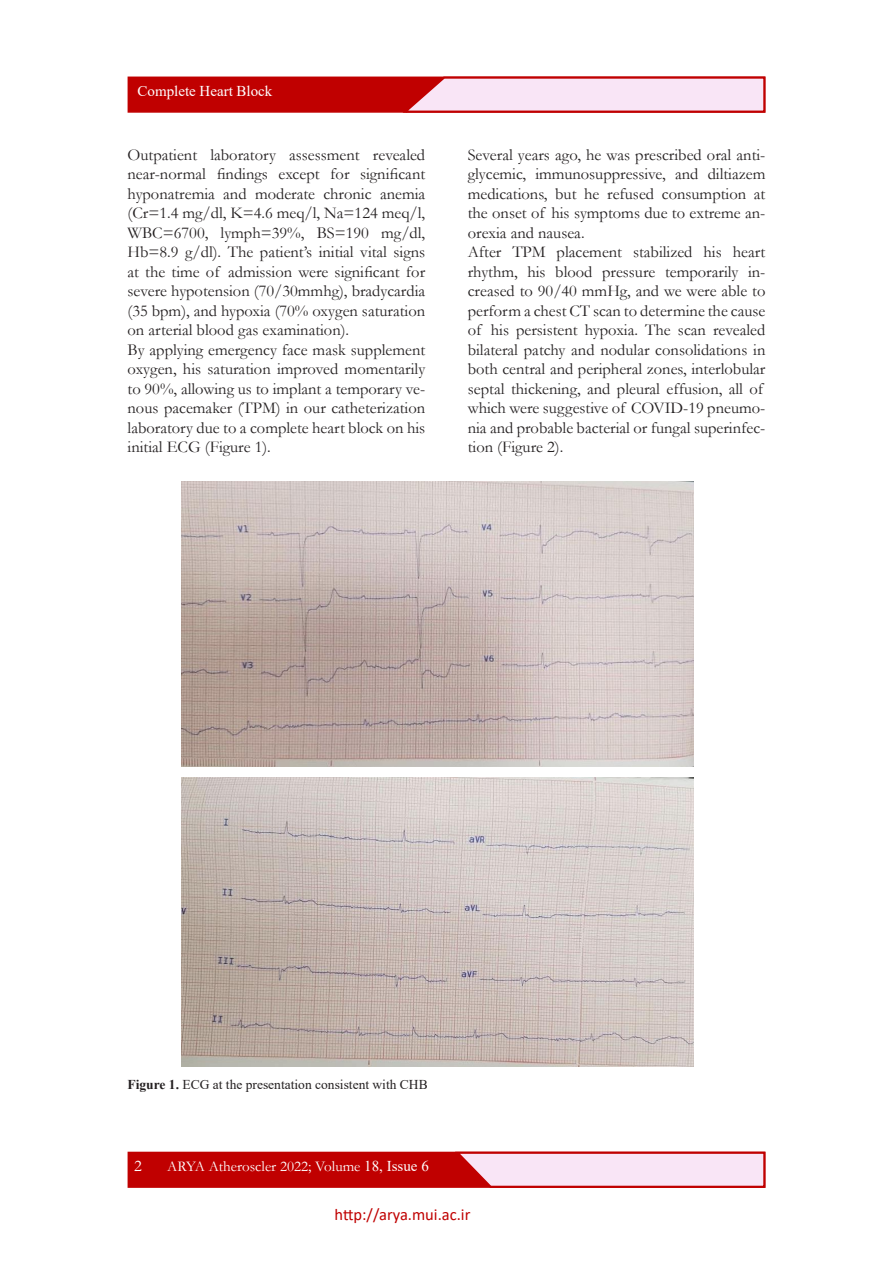
<style>
.page{position:relative;width:893px;height:1263px;background:#fff}
.page>*{position:absolute;margin:0;border:0;box-sizing:border-box;transform-origin:0 0}
.t1{font:16.5px/19.5px "Garamond";color:#231f20;text-align:justify}
.t2{font:16.5px "Calibri";color:#c00000}
.t3{font:16.5px "Garamond";color:#fff}
.t4{font:15px "Garamond";color:#fff}
.t5{font:15px "Times New Roman";color:#fff}
.t6{font:13.5px "Times New Roman";color:#231f20}
.s1{font-weight:700}
.s2{font-family:"Times New Roman"}
</style>
<div class="page">
<div style="left:128px;top:1152px;width:637px;height:36px;background:#c00000;border:1px solid #c00000"></div>
<div style="left:128px;top:77px;width:637px;height:36px;background:#c00000;border:1px solid #c00000"></div>
<svg style="left:452px;top:1151px;width:314px;height:37px;background:#edb8c6"></svg>
<svg style="left:400px;top:76px;width:366px;height:37px;background:#edb8c5"></svg>
<img style="left:181px;top:482px;width:513px;height:285px">
<img style="left:181px;top:778px;width:513px;height:289px">
<p class="t5" style="left:137px;top:80px;width:136px">Complete Heart Block</p>
<p class="t1" style="left:128px;top:144px;width:299px">Outpatient laboratory assessment revealed near-normal findings except for significant hyponatremia and moderate chronic anemia (Cr=1.4 mg/dl, K=4.6 meq/l, Na=124 meq/l, WBC=6700, lymph=39%, BS=190 mg/dl, Hb=8.9 g/dl). The patient’s initial vital signs at the time of admission were significant for severe hypotension (70/30mmhg), bradycardia (35 bpm), and hypoxia (70% oxygen saturation on arterial blood gas examination).</p>
<p class="t1" style="left:128px;top:339px;width:299px">By applying emergency face mask supplement oxygen, his saturation improved momentarily to 90%, allowing us to implant a temporary ve&shy;nous pacemaker (TPM) in our catheterization laboratory due to a complete heart block on his initial ECG (Figure 1).</p>
<p class="t1" style="left:468px;top:144px;width:299px">Several years ago, he was prescribed oral anti&shy;glycemic, immunosuppressive, and diltiazem medications, but he refused consumption at the onset of his symptoms due to extreme an&shy;orexia and nausea.</p>
<p class="t1" style="left:468px;top:242px;width:299px;text-align:left">After TPM placement stabilized his heart rhythm, his blood pressure temporarily in&shy;creased to 90/40 mmHg, and we were able to perform a chest CT scan to determine the cause of his persistent hypoxia. The scan revealed bilateral patchy and nodular consolidations in both central and peripheral zones, interlobular septal thickening, and pleural effusion, all of which were suggestive of COVID-19 pneumo&shy;nia and probable bacterial or fungal superinfec&shy;tion (Figure 2).</p>
<p class="t6" style="left:128px;top:1075px;width:302px"><span class="s1">Figure 1.</span> ECG at the presentation consistent with CHB</p>
<p class="t3" style="left:134px;top:1155px;width:9px">2</p>
<p class="t4" style="left:167px;top:1156px;width:263px">ARYA Atheroscler 2022; Volume <span class="s2">18, Issue 6</span></p>
<p class="t2" style="left:335px;top:1202px;width:137px">http://arya.mui.ac.ir</p>
</div>
